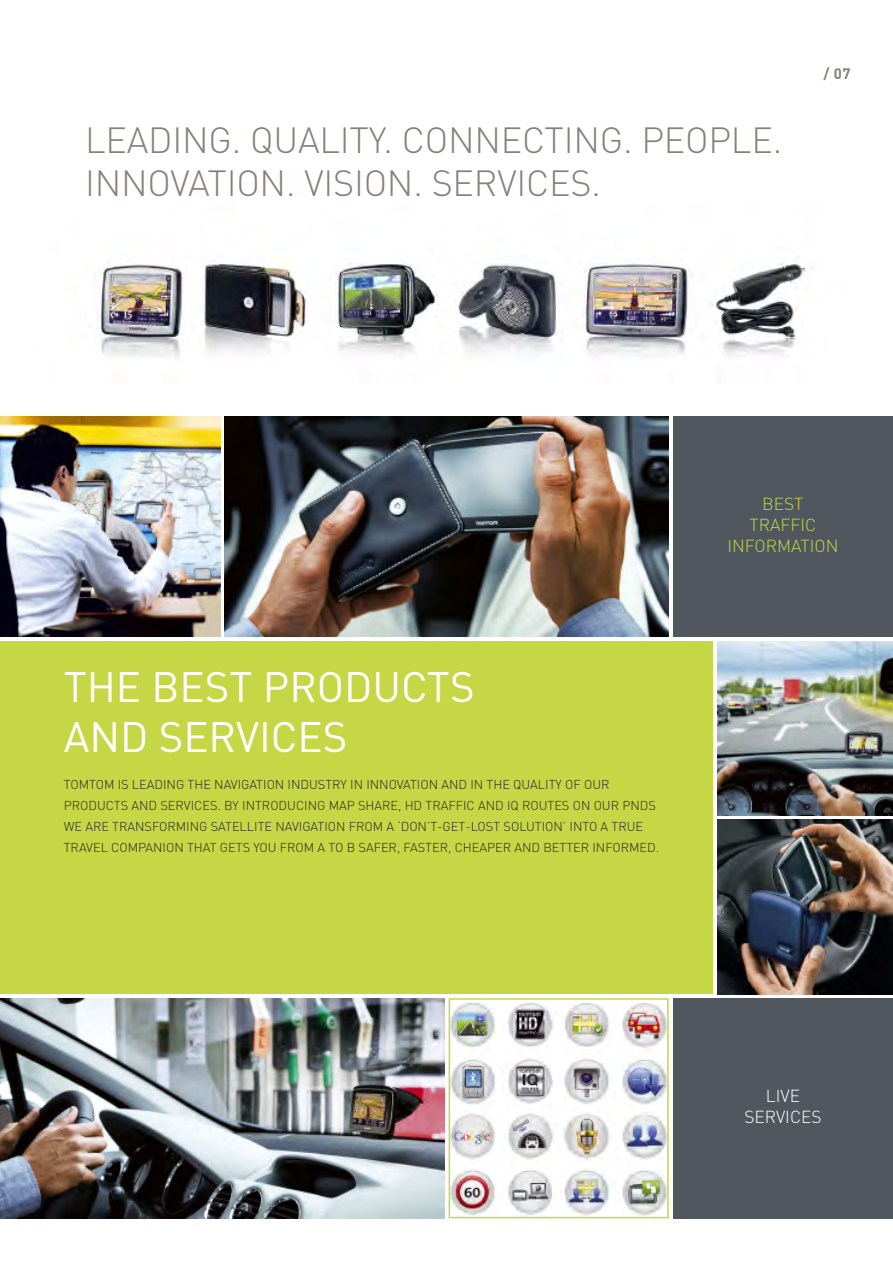
<style>
.page{position:relative;width:893px;height:1263px;background:#fff}
.page>*{position:absolute;margin:0;border:0;box-sizing:border-box;transform-origin:0 0}
.t1{font:42px/50.4px "DINCLS Regular";color:#fff}
.t2{font:36px/43.2px "DINCLS Light";letter-spacing:-.005em;color:#88807c}
.t3{font:17.25px/20.7px "DINCLS Light";color:#c6d746;text-align:center}
.t4{font:17.25px/20.7px "DINCLS Light";color:#fff;text-align:center}
.t5{font:15px "DINCLS Bold";color:#88807c}
.t6{font:12.75px/21px "DINCLS Light";color:#272627}
</style>
<div class="page">
<img style="left:94px;top:260px;width:713px;height:99px">
<img style="left:0;top:417px;width:220px;height:220px">
<div style="left:0;top:641px;width:713px;height:353px;background:#c6d746"></div>
<img style="left:717px;top:641px;width:176px;height:174px">
<img style="left:717px;top:820px;width:176px;height:174px">
<img style="left:0;top:998px;width:444px;height:220px">
<img style="left:224px;top:417px;width:445px;height:220px">
<img style="left:452px;top:1003px;width:214px;height:212px">
<div style="left:449px;top:998px;width:220px;height:220px;border:2px solid #c6d746"></div>
<div style="left:673px;top:417px;width:220px;height:220px;background:#50575e"></div>
<div style="left:673px;top:998px;width:220px;height:220px;background:#50575e"></div>
<h2 class="t2" style="left:85px;top:119px;width:699px">LEADING. QUALITY. CONNECTING. PEOPLE.<br>INNOVATION. VISION. SERVICES.</h2>
<p class="t5" style="left:824px;top:65px;width:28px">/ 07</p>
<h1 class="t1" style="left:64px;top:662px;width:412px">THE BEST PRODUCTS<br>AND SERVICES</h1>
<p class="t6" style="left:64px;top:774px;width:597px">TOMTOM IS LEADING THE NAVIGATION INDUSTRY IN INNOVATION AND IN THE QUALITY OF OUR PRODUCTS AND SERVICES. BY INTRODUCING MAP SHARE, HD TRAFFIC AND IQ ROUTES ON OUR PNDS WE ARE TRANSFORMING SATELLITE NAVIGATION FROM A ‘DON’T-GET-LOST SOLUTION’ INTO A TRUE TRAVEL COMPANION THAT GETS YOU FROM A TO B SAFER, FASTER, CHEAPER AND BETTER INFORMED.</p>
<h3 class="t3" style="left:727px;top:494px;width:113px">BEST<br>TRAFFIC<br>INFORMATION</h3>
<h3 class="t4" style="left:744px;top:1086px;width:79px">LIVE<br>SERVICES</h3>
</div>
